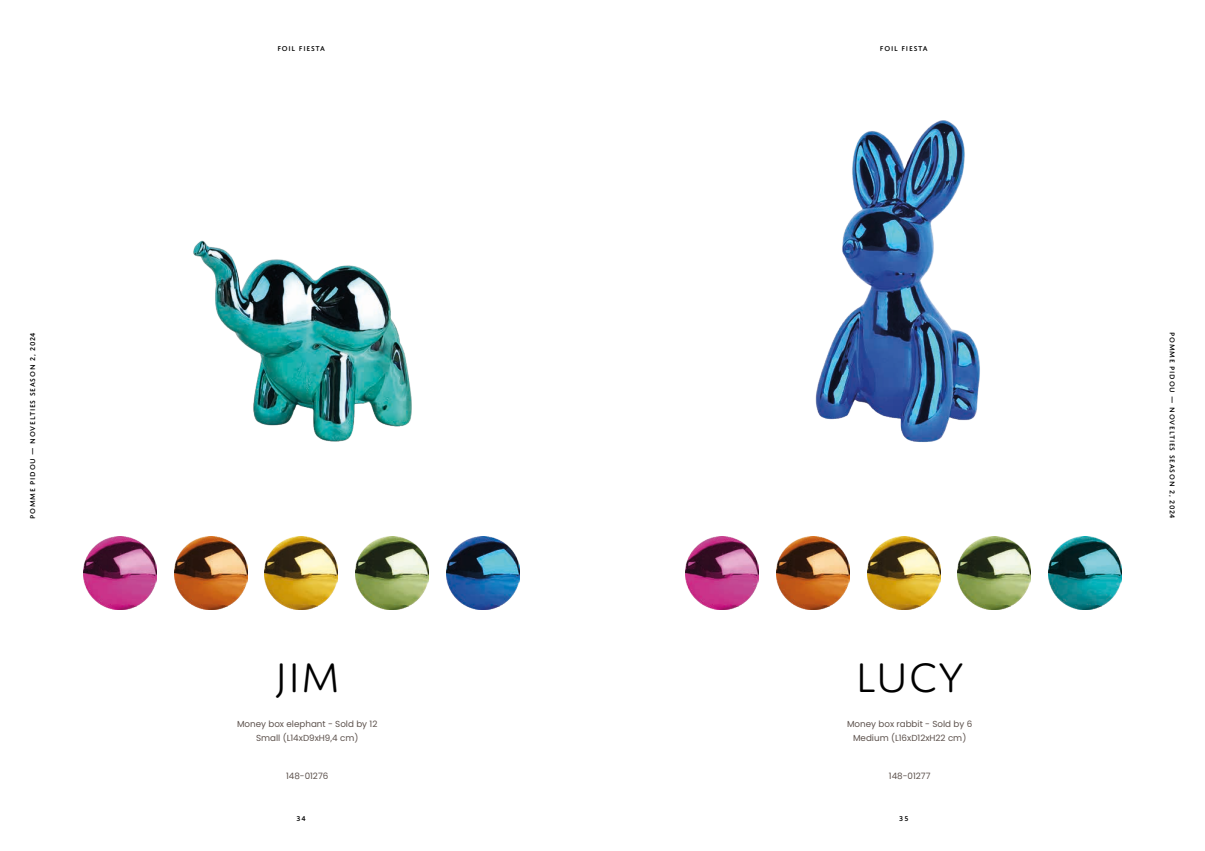
<style>
.page{position:relative;width:1205px;height:851px;background:#fff}
.page>*{position:absolute;margin:0;border:0;box-sizing:border-box;transform-origin:0 0}
.t1{font:300 43.75px "Domus Titling";color:#000}
.t2{font:8.75px/13.8px "Poppins";color:#5d524d;text-align:center}
.t3{font:500 7.5px "Domus Titling";letter-spacing:.1em;color:#000}
</style>
<div class="page">
<img style="left:193px;top:240px;width:219px;height:202px">
<img style="left:83px;top:536px;width:73px;height:73px">
<img style="left:174px;top:536px;width:73px;height:73px">
<img style="left:265px;top:536px;width:73px;height:73px">
<img style="left:355px;top:536px;width:73px;height:73px">
<img style="left:446px;top:536px;width:73px;height:73px">
<img style="left:815px;top:120px;width:165px;height:322px">
<img style="left:686px;top:536px;width:73px;height:73px">
<img style="left:776px;top:536px;width:73px;height:73px">
<img style="left:867px;top:536px;width:73px;height:73px">
<img style="left:958px;top:536px;width:73px;height:73px">
<img style="left:1048px;top:536px;width:73px;height:73px">
<p class="t3" style="left:28px;top:518px;width:188px;rotate:-90deg">POMME PIDOU — NOVELTIES SEASON 2, 2024</p>
<p class="t3" style="left:277px;top:44px;width:49px">FOIL FIESTA</p>
<p class="t3" style="left:880px;top:44px;width:49px">FOIL FIESTA</p>
<h1 class="t1" style="left:274px;top:653px;width:68px">JIM</h1>
<h1 class="t1" style="left:855px;top:653px;width:111px">LUCY</h1>
<p class="t2" style="left:237px;top:717px;width:142px">Money box elephant - Sold by 12<br>Small (L14xD9xH9,4 cm)</p>
<p class="t2" style="left:847px;top:717px;width:127px">Money box rabbit - Sold by 6<br>Medium (L16xD12xH22 cm)</p>
<p class="t2" style="left:286px;top:769px;width:44px">148-01276</p>
<p class="t2" style="left:889px;top:769px;width:43px">148-01277</p>
<p class="t3" style="left:296px;top:813px;width:11px">34</p>
<p class="t3" style="left:899px;top:813px;width:11px">35</p>
<p class="t3" style="left:1176px;top:332px;width:188px;rotate:90deg">POMME PIDOU — NOVELTIES SEASON 2, 2024</p>
</div>
